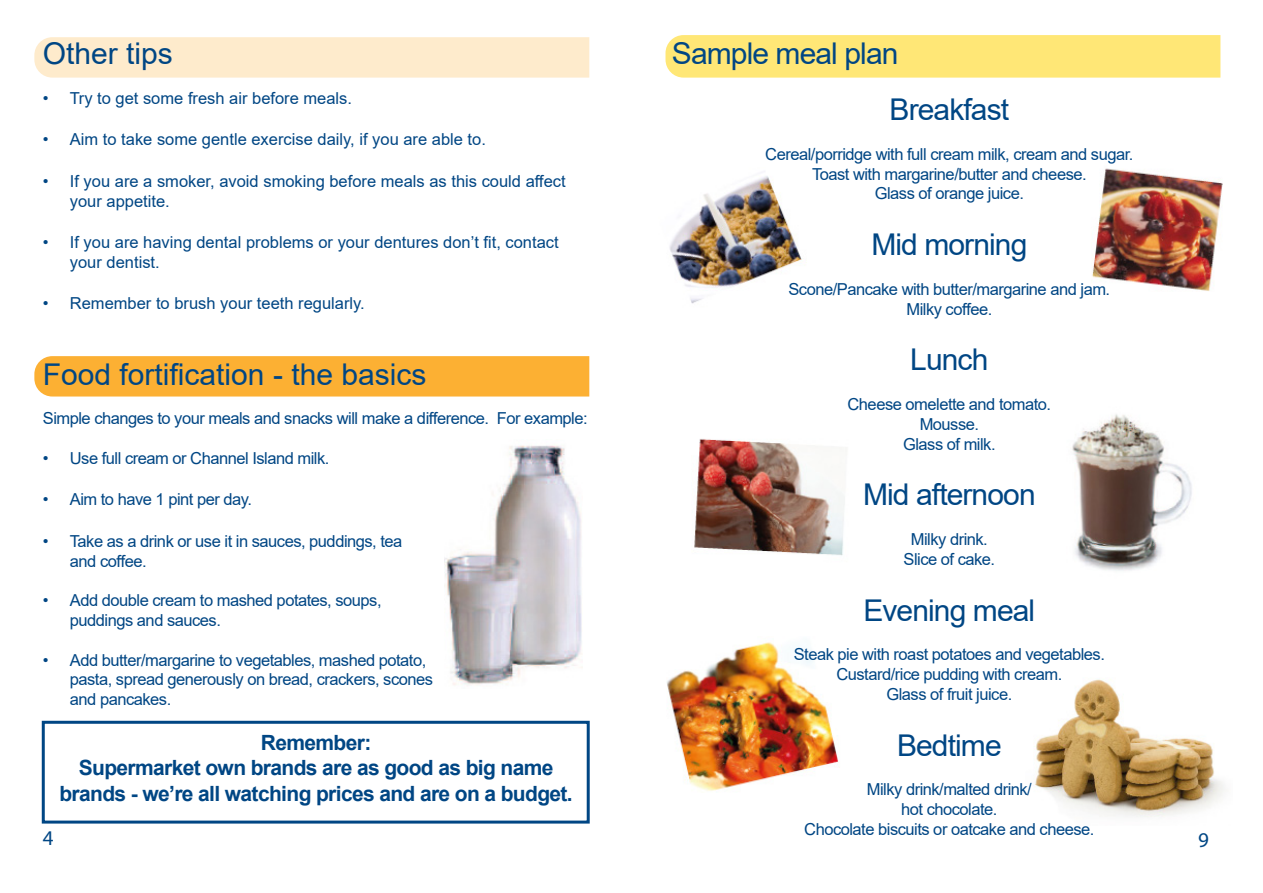
<style>
.page{position:relative;width:1263px;height:893px;background:#fff}
.page>*{position:absolute;margin:0;border:0;box-sizing:border-box;transform-origin:0 0}
.Main_Heading{font:30px "Arial";letter-spacing:-.03em;color:#004684}
.Main_Heading-2{font:30px "Arial";color:#004684}
.t1{font:700 21px "Arial";letter-spacing:-.03em;color:#004684}
.Text_Centred{font:21px "Myriad Pro";color:#004684}
.t2{font:16.5px/19.8px "Arial";letter-spacing:-.03em;color:#004684}
.t3{font:16.5px/19.8px "Arial";color:#004684}
</style>
<div class="page">
<img style="left:667px;top:176px;width:178px;height:615px">
<img style="left:1034px;top:168px;width:191px;height:649px">
<div style="left:34px;top:356px;width:555px;height:40px;background:#fcb033"></div>
<div style="left:665px;top:35px;width:555px;height:43px;background:#ffe776"></div>
<div style="left:34px;top:37px;width:555px;height:41px;background:#feebcc"></div>
<img style="left:445px;top:445px;width:137px;height:240px">
<div style="left:42px;top:721px;width:548px;height:103px;border:3px solid #004684"></div>
<p class="Main_Heading-2" style="left:43px;top:33px;width:132px">Other tips</p>
<p class="t3" style="left:43px;top:88px;width:311px">• Try to get some fresh air before meals.</p>
<p class="t3" style="left:43px;top:130px;width:445px">• Aim to take some gentle exercise daily, if you are able to.</p>
<p class="t3" style="left:70px;top:171px;width:497px;text-indent:-27px">• If you are a smoker, avoid smoking before meals as this could affect your appetite.</p>
<p class="t3" style="left:70px;top:232px;width:490px;text-indent:-27px">• If you are having dental problems or your dentures don’t fit, contact your dentist.</p>
<p class="t3" style="left:43px;top:293px;width:323px">• Remember to brush your teeth regularly.</p>
<p class="Main_Heading" style="left:672px;top:33px;width:228px">Sample meal plan</p>
<p class="Main_Heading" style="left:889px;top:89px;width:121px">Breakfast</p>
<p class="t2" style="left:765px;top:144px;width:370px">Cereal/porridge with full cream milk, cream and sugar.</p>
<p class="t2" style="left:812px;top:164px;width:276px">Toast with margarine/butter and cheese.</p>
<p class="t2" style="left:875px;top:184px;width:151px">Glass of orange juice.</p>
<p class="Main_Heading" style="left:871px;top:224px;width:158px">Mid morning</p>
<p class="t2" style="left:788px;top:279px;width:323px">Scone/Pancake with butter/margarine and jam.</p>
<p class="t2" style="left:906px;top:299px;width:87px">Milky coffee.</p>
<p class="Main_Heading" style="left:910px;top:339px;width:80px">Lunch</p>
<p class="t2" style="left:847px;top:394px;width:205px">Cheese omelette and tomato.</p>
<p class="t2" style="left:920px;top:414px;width:61px">Mousse.</p>
<p class="t2" style="left:903px;top:434px;width:94px">Glass of milk.</p>
<p class="Main_Heading" style="left:863px;top:474px;width:174px">Mid afternoon</p>
<p class="t2" style="left:911px;top:529px;width:79px">Milky drink.</p>
<p class="t2" style="left:903px;top:549px;width:93px">Slice of cake.</p>
<p class="Main_Heading" style="left:863px;top:589px;width:173px">Evening meal</p>
<p class="t2" style="left:794px;top:644px;width:313px">Steak pie with roast potatoes and vegetables.</p>
<p class="t2" style="left:836px;top:664px;width:227px">Custard/rice pudding with cream.</p>
<p class="t2" style="left:886px;top:684px;width:127px">Glass of fruit juice.</p>
<p class="Main_Heading" style="left:897px;top:724px;width:106px">Bedtime</p>
<p class="t2" style="left:867px;top:779px;width:167px">Milky drink/malted drink/</p>
<p class="t2" style="left:901px;top:799px;width:98px">hot chocolate.</p>
<p class="t2" style="left:804px;top:819px;width:292px">Chocolate biscuits or oatcake and cheese.</p>
<p class="Main_Heading-2" style="left:43px;top:354px;width:385px">Food fortification - the basics</p>
<p class="t2" style="left:43px;top:409px;width:546px">Simple changes to your meals and snacks will make a difference. For example:</p>
<p class="t2" style="left:43px;top:448px;width:288px">• Use full cream or Channel Island milk.</p>
<p class="t2" style="left:43px;top:490px;width:211px">• Aim to have 1 pint per day.</p>
<p class="t2" style="left:70px;top:531px;width:334px;text-indent:-27px">• Take as a drink or use it in sauces, puddings, tea and coffee.</p>
<p class="t2" style="left:70px;top:590px;width:313px;text-indent:-27px">• Add double cream to mashed potates, soups, puddings and sauces.</p>
<p class="t2" style="left:70px;top:650px;width:365px;text-indent:-27px">• Add butter/margarine to vegetables, mashed potato, pasta, spread generously on bread, crackers, scones and pancakes.</p>
<p class="t1" style="left:261px;top:728px;width:112px">Remember:</p>
<p class="t1" style="left:79px;top:753px;width:476px">Supermarket own brands are as good as big name</p>
<p class="t1" style="left:59px;top:778px;width:515px">brands - we’re all watching prices and are on a budget.</p>
<p class="Text_Centred" style="left:43px;top:825px;width:12px">4</p>
<p class="Text_Centred" style="left:1198px;top:827px;width:12px">9</p>
</div>
